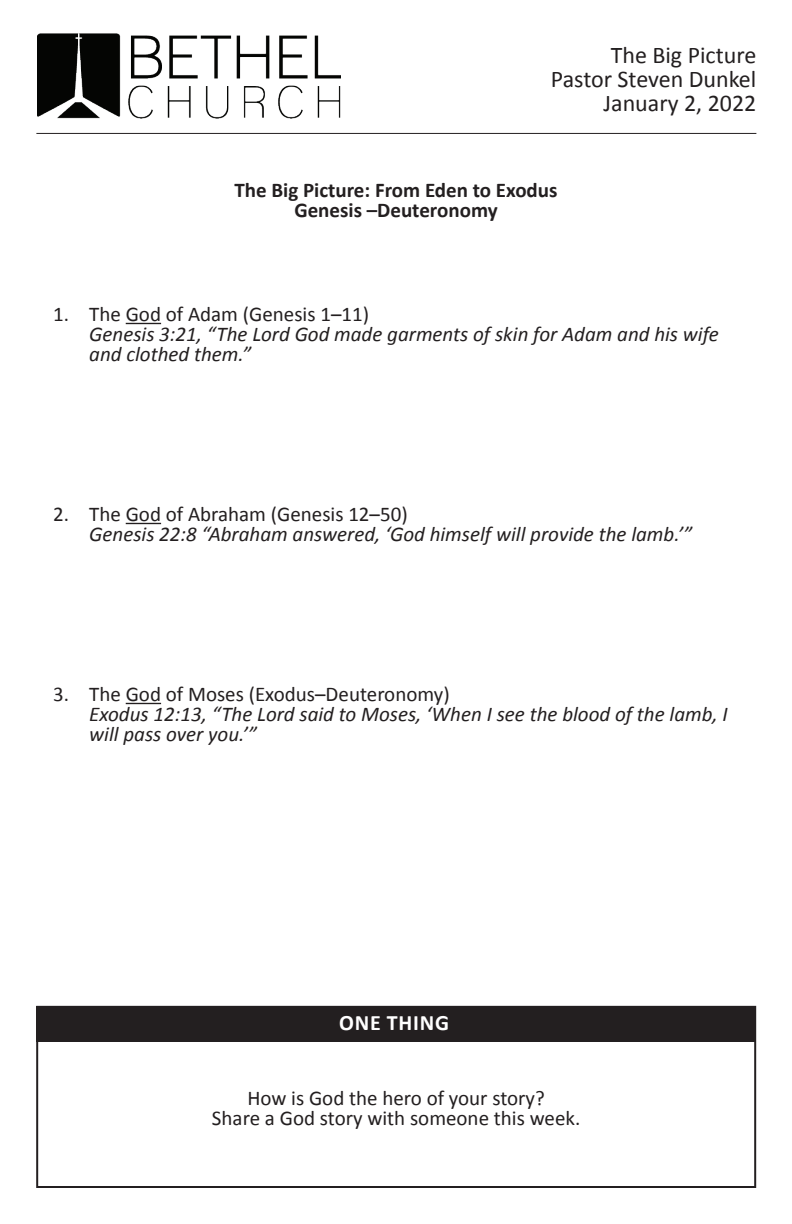
<style>
.page{position:relative;width:792px;height:1224px;background:#fff}
.page>*{position:absolute;margin:0;border:0;box-sizing:border-box;transform-origin:0 0}
.t1{font:24px/24px "Calibri";color:#231f20;text-align:right}
.t2{font:700 22px "Calibri";letter-spacing:.04em;color:#fff}
.t3{font:italic 21px/20px "Calibri";color:#231f20}
.t4{font:21px/20px "Calibri";color:#231f20;text-align:center}
.t5{font:700 21px/20px "Calibri";color:#231f20;text-align:center}
</style>
<div class="page">
<hr style="left:36px;top:133px;width:720px;height:1px;background:#231f20">
<img style="left:37px;top:34px;width:303px;height:84px">
<div style="left:36px;top:1006px;width:720px;height:36px;background:#231f20"></div>
<div style="left:36px;top:1006px;width:720px;height:182px;border:2px solid #231f20"></div>
<hr style="left:126px;top:323px;width:35px;height:1px;background:#231f20">
<hr style="left:126px;top:523px;width:35px;height:1px;background:#231f20">
<hr style="left:126px;top:703px;width:35px;height:1px;background:#231f20">
<p class="t1" style="left:551px;top:43px;width:207px">The Big Picture<br>Pastor Steven Dunkel<br>January 2, 2022</p>
<p class="t5" style="left:234px;top:180px;width:325px">The Big Picture: From Eden to Exodus<br>Genesis –Deuteronomy</p>
<p class="t4" style="left:53px;top:304px;width:317px">1. The God of Adam (Genesis 1–11)</p>
<p class="t3" style="left:89px;top:323px;width:631px">Genesis 3:21, “The Lord God made garments of skin for Adam and his wife and clothed them.”</p>
<p class="t4" style="left:53px;top:504px;width:356px">2. The God of Abraham (Genesis 12–50)</p>
<p class="t3" style="left:89px;top:523px;width:604px">Genesis 22:8 “Abraham answered, ‘God himself will provide the lamb.’”</p>
<p class="t4" style="left:53px;top:684px;width:398px">3. The God of Moses (Exodus–Deuteronomy)</p>
<p class="t3" style="left:89px;top:703px;width:640px">Exodus 12:13, “The Lord said to Moses, ‘When I see the blood of the lamb, I will pass over you.’”</p>
<p class="t2" style="left:339px;top:1009px;width:112px">ONE THING</p>
<p class="t4" style="left:212px;top:1089px;width:370px">How is God the hero of your story?<br>Share a God story with someone this week.</p>
</div>
